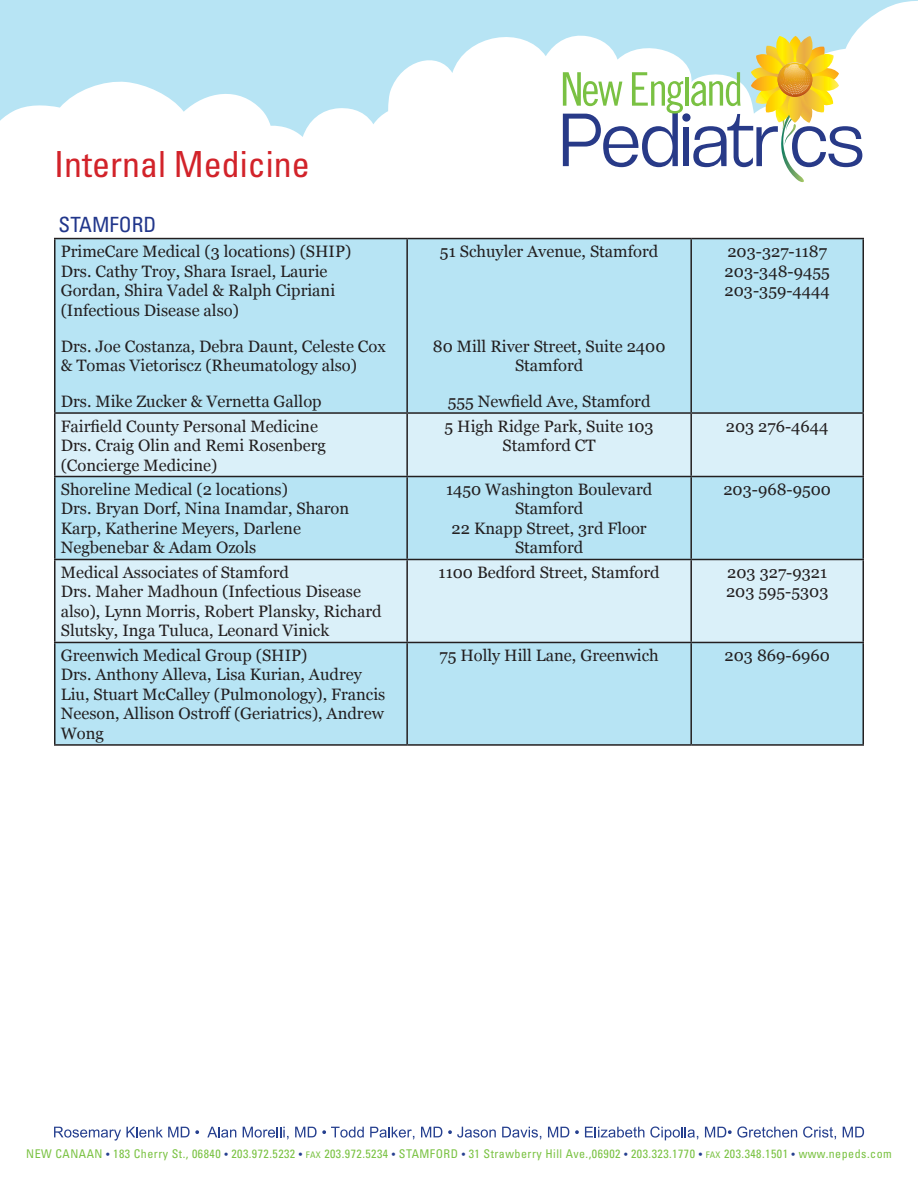
<style>
.page{position:relative;width:918px;height:1188px;background:#fff}
.page>*{position:absolute;margin:0;border:0;box-sizing:border-box;transform-origin:0 0}
.t1{font:condensed 36px "Univers LT Std";color:#d2232a}
.t2{font:condensed 21px "Univers LT Std";color:#21368b}
.t3{font:16.5px "Georgia";color:#231f20}
.t4{font:condensed 12px "Univers LT Std";letter-spacing:.04em;color:#7ac242}
.s1{font-size:10.5px;color:#26408f}
.s2{font-size:9px}
</style>
<div class="page">
<svg style="left:0;top:0;width:918px;height:238px"></svg>
<div style="left:683px;top:127px;width:6px;height:39px;background:#283a88"></div>
<div style="left:682px;top:113px;width:9px;height:9px;background:#283a88;border-radius:50%"></div>
<svg style="left:563px;top:72px;width:120px;height:95px"></svg>
<hr style="left:686px;top:77px;width:3px;height:29px;background:#7ac143">
<svg style="left:691px;top:36px;width:171px;height:146px"></svg>
<img style="left:784px;top:66px;width:22px;height:4px">
<div style="left:56px;top:239px;width:806px;height:505px;background:#b7e4f4"></div>
<svg style="left:56px;top:414px;width:806px;height:228px;background:#cceaf5"></svg>
<hr style="left:54px;top:238px;width:353px;height:1px;background:#231f20">
<hr style="left:54px;top:239px;width:2px;height:173px;background:#231f20">
<hr style="left:407px;top:238px;width:284px;height:1px;background:#231f20">
<hr style="left:406px;top:239px;width:2px;height:173px;background:#231f20">
<hr style="left:691px;top:238px;width:173px;height:1px;background:#231f20">
<hr style="left:690px;top:239px;width:2px;height:173px;background:#231f20">
<hr style="left:862px;top:239px;width:2px;height:173px;background:#231f20">
<hr style="left:54px;top:412px;width:353px;height:2px;background:#231f20">
<hr style="left:54px;top:414px;width:2px;height:62px;background:#231f20">
<hr style="left:407px;top:412px;width:284px;height:2px;background:#231f20">
<hr style="left:406px;top:414px;width:2px;height:62px;background:#231f20">
<hr style="left:691px;top:412px;width:173px;height:2px;background:#231f20">
<hr style="left:690px;top:414px;width:2px;height:62px;background:#231f20">
<hr style="left:862px;top:414px;width:2px;height:62px;background:#231f20">
<hr style="left:54px;top:476px;width:353px;height:1px;background:#231f20">
<hr style="left:54px;top:477px;width:2px;height:82px;background:#231f20">
<hr style="left:407px;top:476px;width:284px;height:1px;background:#231f20">
<hr style="left:406px;top:477px;width:2px;height:82px;background:#231f20">
<hr style="left:691px;top:476px;width:173px;height:1px;background:#231f20">
<hr style="left:690px;top:477px;width:2px;height:82px;background:#231f20">
<hr style="left:862px;top:477px;width:2px;height:82px;background:#231f20">
<hr style="left:54px;top:559px;width:353px;height:1px;background:#231f20">
<hr style="left:54px;top:560px;width:2px;height:82px;background:#231f20">
<hr style="left:407px;top:559px;width:284px;height:1px;background:#231f20">
<hr style="left:406px;top:560px;width:2px;height:82px;background:#231f20">
<hr style="left:691px;top:559px;width:173px;height:1px;background:#231f20">
<hr style="left:690px;top:560px;width:2px;height:82px;background:#231f20">
<hr style="left:862px;top:560px;width:2px;height:82px;background:#231f20">
<hr style="left:54px;top:642px;width:353px;height:1px;background:#231f20">
<hr style="left:54px;top:643px;width:2px;height:101px;background:#231f20">
<hr style="left:407px;top:642px;width:284px;height:1px;background:#231f20">
<hr style="left:406px;top:643px;width:2px;height:101px;background:#231f20">
<hr style="left:691px;top:642px;width:173px;height:1px;background:#231f20">
<hr style="left:690px;top:643px;width:2px;height:101px;background:#231f20">
<hr style="left:862px;top:643px;width:2px;height:101px;background:#231f20">
<hr style="left:54px;top:744px;width:353px;height:2px;background:#231f20">
<hr style="left:407px;top:744px;width:284px;height:2px;background:#231f20">
<hr style="left:691px;top:744px;width:173px;height:2px;background:#231f20">
<svg style="left:54px;top:1127px;width:145px;height:14px"></svg>
<svg style="left:207px;top:1127px;width:29px;height:11px"></svg>
<svg style="left:243px;top:1127px;width:46px;height:13px"></svg>
<svg style="left:295px;top:1127px;width:69px;height:11px"></svg>
<svg style="left:370px;top:1127px;width:44px;height:13px"></svg>
<svg style="left:421px;top:1127px;width:21px;height:10px"></svg>
<svg style="left:448px;top:1127px;width:48px;height:11px"></svg>
<svg style="left:502px;top:1127px;width:39px;height:13px"></svg>
<svg style="left:548px;top:1127px;width:21px;height:10px"></svg>
<svg style="left:575px;top:1130px;width:4px;height:4px"></svg>
<svg style="left:585px;top:1127px;width:59px;height:11px"></svg>
<svg style="left:650px;top:1126px;width:48px;height:14px"></svg>
<svg style="left:705px;top:1126px;width:92px;height:12px"></svg>
<svg style="left:803px;top:1126px;width:33px;height:14px"></svg>
<svg style="left:843px;top:1127px;width:21px;height:10px"></svg>
<p class="t1" style="left:54px;top:141px;width:257px">Internal Medicine</p>
<p class="t2" style="left:59px;top:211px;width:99px">STAMFORD</p>
<p class="t3" style="left:61px;top:239px;width:292px">PrimeCare Medical (3 locations) (SHIP)</p>
<p class="t3" style="left:61px;top:259px;width:268px">Drs. Cathy Troy, Shara Israel, Laurie</p>
<p class="t3" style="left:61px;top:278px;width:276px">Gordan, Shira Vadel &amp; Ralph Cipriani</p>
<p class="t3" style="left:61px;top:298px;width:180px">(Infectious Disease also)</p>
<p class="t3" style="left:61px;top:334px;width:327px">Drs. Joe Costanza, Debra Daunt, Celeste Cox</p>
<p class="t3" style="left:61px;top:353px;width:298px">&amp; Tomas Vietoriscz (Rheumatology also)</p>
<p class="t3" style="left:61px;top:389px;width:262px">Drs. Mike Zucker &amp; Vernetta Gallop</p>
<p class="t3" style="left:61px;top:414px;width:259px">Fairfield County Personal Medicine</p>
<p class="t3" style="left:61px;top:433px;width:267px">Drs. Craig Olin and Remi Rosenberg</p>
<p class="t3" style="left:61px;top:453px;width:158px">(Concierge Medicine)</p>
<p class="t3" style="left:61px;top:477px;width:229px">Shoreline Medical (2 locations)</p>
<p class="t3" style="left:61px;top:497px;width:290px">Drs. Bryan Dorf, Nina Inamdar, Sharon</p>
<p class="t3" style="left:61px;top:516px;width:242px">Karp, Katherine Meyers, Darlene</p>
<p class="t3" style="left:61px;top:536px;width:197px">Negbenebar &amp; Adam Ozols</p>
<p class="t3" style="left:61px;top:560px;width:230px">Medical Associates of Stamford</p>
<p class="t3" style="left:61px;top:580px;width:302px">Drs. Maher Madhoun (Infectious Disease</p>
<p class="t3" style="left:61px;top:599px;width:322px">also), Lynn Morris, Robert Plansky, Richard</p>
<p class="t3" style="left:61px;top:619px;width:270px">Slutsky, Inga Tuluca, Leonard Vinick</p>
<p class="t3" style="left:61px;top:643px;width:248px">Greenwich Medical Group (SHIP)</p>
<p class="t3" style="left:61px;top:663px;width:303px">Drs. Anthony Alleva, Lisa Kurian, Audrey</p>
<p class="t3" style="left:61px;top:682px;width:326px">Liu, Stuart McCalley (Pulmonology), Francis</p>
<p class="t3" style="left:61px;top:702px;width:325px">Neeson, Allison Ostroff (Geriatrics), Andrew</p>
<p class="t3" style="left:61px;top:721px;width:45px">Wong</p>
<p class="t3" style="left:440px;top:239px;width:220px">51 Schuyler Avenue, Stamford</p>
<p class="t3" style="left:433px;top:334px;width:234px">80 Mill River Street, Suite 2400</p>
<p class="t3" style="left:515px;top:353px;width:70px">Stamford</p>
<p class="t3" style="left:448px;top:389px;width:204px">555 Newfield Ave, Stamford</p>
<p class="t3" style="left:445px;top:414px;width:211px">5 High Ridge Park, Suite 103</p>
<p class="t3" style="left:503px;top:433px;width:95px">Stamford CT</p>
<p class="t3" style="left:446px;top:477px;width:208px">1450 Washington Boulevard</p>
<p class="t3" style="left:515px;top:497px;width:70px">Stamford</p>
<p class="t3" style="left:452px;top:516px;width:197px">22 Knapp Street, 3rd Floor</p>
<p class="t3" style="left:515px;top:536px;width:70px">Stamford</p>
<p class="t3" style="left:727px;top:239px;width:101px">203-327-1187</p>
<p class="t3" style="left:725px;top:259px;width:107px">203-348-9455</p>
<p class="t3" style="left:725px;top:278px;width:107px">203-359-4444</p>
<p class="t3" style="left:726px;top:414px;width:104px">203 276-4644</p>
<p class="t3" style="left:723px;top:477px;width:109px">203-968-9500</p>
<p class="t3" style="left:439px;top:560px;width:223px">1100 Bedford Street, Stamford</p>
<p class="t3" style="left:727px;top:560px;width:101px">203 327-9321</p>
<p class="t3" style="left:726px;top:580px;width:104px">203 595-5303</p>
<p class="t3" style="left:439px;top:643px;width:221px">75 Holly Hill Lane, Greenwich</p>
<p class="t3" style="left:725px;top:643px;width:107px">203 869-6960</p>
<p class="t4" style="left:26px;top:1146px;width:867px">NEW CANAAN <span class="s1">•</span> 183 Cherry St., 06840 <span class="s1">•</span> 203.972.5232 <span class="s1">•</span> <span class="s2">FAX</span> 203.972.5234 <span class="s1">•</span> STAMFORD <span class="s1">•</span> 31 Strawberry Hill Ave.,06902 <span class="s1">•</span> 203.323.1770 <span class="s1">•</span> <span class="s2">FAX</span> 203.348.1501 <span class="s1">•</span> www.nepeds.com</p>
</div>
